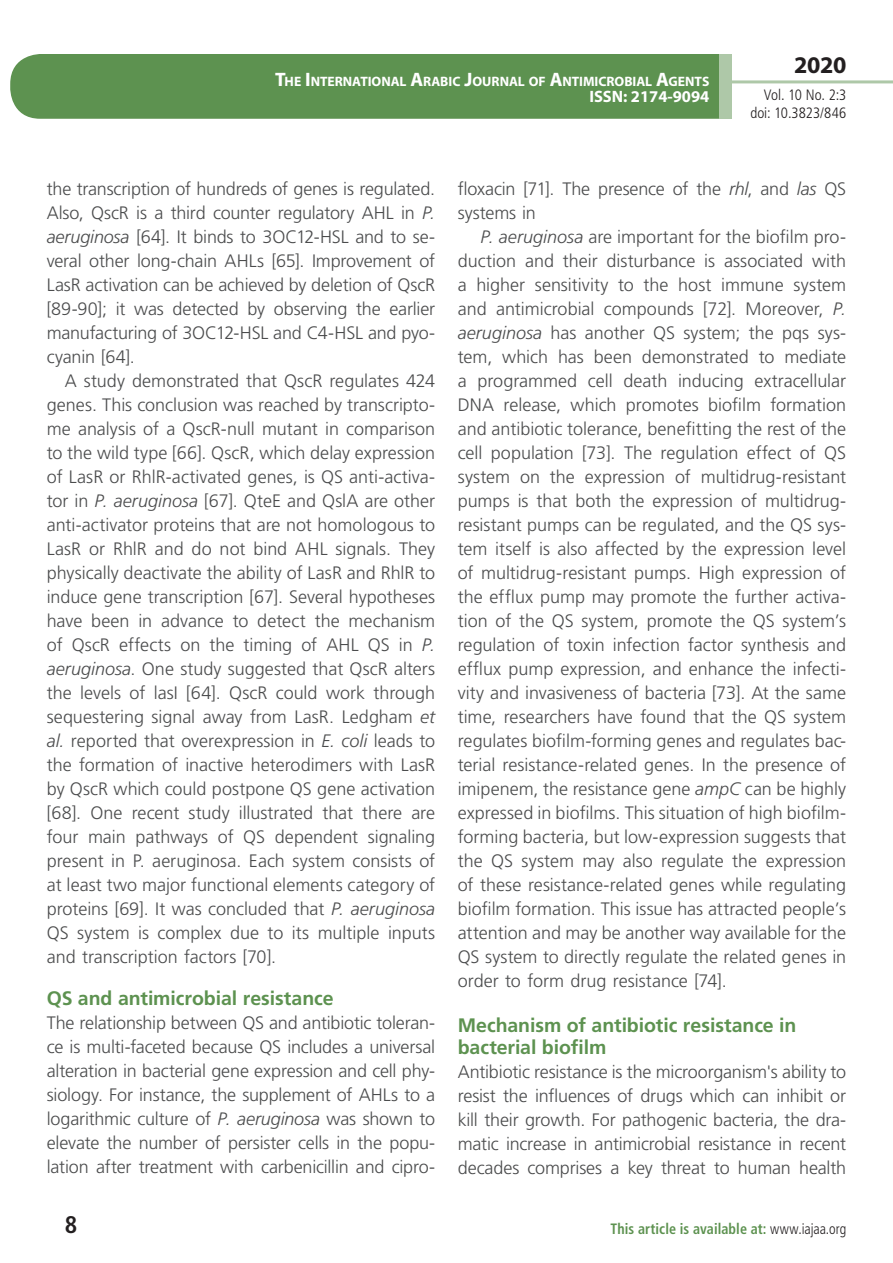
<style>
.page{position:relative;width:893px;height:1263px;background:#fff}
.page>*{position:absolute;margin:0;border:0;box-sizing:border-box;transform-origin:0 0}
.t1{font:700 24px "Myriad Pro";color:#231f20}
.t2{font:700 condensed 24px "Frutiger LT Std";color:#231f20}
.t3{font:700 19.5px/22.5px "Frutiger LT Std";letter-spacing:-.005em;color:#5d9250}
.t4{font:300 18px/24px "Frutiger LT Std";letter-spacing:-.01em;color:#4b4c4d;text-align:justify}
.t5{font:700 16.5px "Myriad Pro";color:#fff}
.t6{font:700 condensed 15px "Frutiger LT Std";letter-spacing:.005em;color:#5d9250;scale:.94 1}
.t7{font:300 condensed 15px/18px "Frutiger LT Std";color:#231f20;text-align:right}
.t8{font:700 13.65px "Myriad Pro";color:#fff}
.s1{font-size:19.5px}
.s2{font-style:italic}
.s3{font-weight:300;color:#231f20}
</style>
<div class="page">
<div style="left:10px;top:54px;width:775px;height:65px;background:#5d9250;border-radius:30px"></div>
<div style="left:732px;top:0;width:161px;height:157px;background:#fff"></div>
<hr style="left:730px;top:80px;width:163px;height:3px;background:#aec8a8">
<div style="left:719px;top:54px;width:13px;height:65px;background:#aec8a8"></div>
<p class="t8" style="left:275px;top:72px;width:436px"><span class="s1">T</span>HE <span class="s1">I</span>NTERNATIONAL <span class="s1">A</span>RABIC <span class="s1">J</span>OURNAL OF <span class="s1">A</span>NTIMICROBIAL <span class="s1">A</span>GENTS</p>
<p class="t5" style="left:589px;top:86px;width:122px">ISSN: 2174-9094</p>
<h1 class="t1" style="left:794px;top:49px;width:54px">2020</h1>
<p class="t7" style="left:750px;top:86px;width:98px">Vol. 10 No. 2:3 doi: 10.3823/846</p>
<p class="t4" style="left:47px;top:177px;width:390px">the transcription of hundreds of genes is regulated.<br>Also, QscR is a third counter regulatory AHL in <span class="s2">P. aeruginosa</span> [64]. It binds to 3OC12-HSL and to se&shy;veral other long-chain AHLs [65]. Improvement of LasR activation can be achieved by deletion of QscR [89-90]; it was detected by observing the earlier manufacturing of 3OC12-HSL and C4-HSL and pyo&shy;cyanin [64].</p>
<p class="t4" style="left:47px;top:369px;width:390px;text-indent:18px">A study demonstrated that QscR regulates 424 genes. This conclusion was reached by transcripto&shy;me analysis of a QscR-null mutant in comparison to the wild type [66]. QscR, which delay expression of LasR or RhlR-activated genes, is QS anti-activa&shy;tor in <span class="s2">P. aeruginosa</span> [67]. QteE and QslA are other anti-activator proteins that are not homologous to LasR or RhlR and do not bind AHL signals. They physically deactivate the ability of LasR and RhlR to induce gene transcription [67]. Several hypotheses have been in advance to detect the mechanism of QscR effects on the timing of AHL QS in <span class="s2">P. aeruginosa</span>. One study suggested that QscR alters the levels of lasI [64]. QscR could work through sequestering signal away from LasR. Ledgham <span class="s2">et al.</span> reported that overexpression in <span class="s2">E. coli</span> leads to the formation of inactive heterodimers with LasR by QscR which could postpone QS gene activation [68]. One recent study illustrated that there are four main pathways of QS dependent signaling present in P. aeruginosa. Each system consists of at least two major functional elements category of proteins [69]. It was concluded that <span class="s2">P. aeruginosa </span>QS system is complex due to its multiple inputs and transcription factors [70].</p>
<p class="t3" style="left:47px;top:987px;width:288px">QS and antimicrobial resistance</p>
<p class="t4" style="left:47px;top:1011px;width:390px">The relationship between QS and antibiotic toleran&shy;ce is multi-faceted because QS includes a universal alteration in bacterial gene expression and cell phy&shy;siology. For instance, the supplement of AHLs to a logarithmic culture of <span class="s2">P. aeruginosa</span> was shown to elevate the number of persister cells in the popu&shy;lation after treatment with carbenicillin and cipro-</p>
<p class="t4" style="left:458px;top:177px;width:390px">floxacin [71]. The presence of the <span class="s2">rhl</span>, and <span class="s2">las</span> QS systems in</p>
<p class="t4" style="left:458px;top:225px;width:390px;text-indent:23px"><span class="s2">P. aeruginosa</span> are important for the biofilm pro&shy;duction and their disturbance is associated with a higher sensitivity to the host immune system and antimicrobial compounds [72]. Moreover, <span class="s2">P. aeruginosa</span> has another QS system; the pqs sys&shy;tem, which has been demonstrated to mediate a programmed cell death inducing extracellular DNA release, which promotes biofilm formation and antibiotic tolerance, benefitting the rest of the cell population [73]. The regulation effect of QS system on the expression of multidrug-resistant pumps is that both the expression of multidrug&shy;resistant pumps can be regulated, and the QS sys&shy;tem itself is also affected by the expression level of multidrug-resistant pumps. High expression of the efflux pump may promote the further activa&shy;tion of the QS system, promote the QS system’s regulation of toxin infection factor synthesis and efflux pump expression, and enhance the infecti&shy;vity and invasiveness of bacteria [73]. At the same time, researchers have found that the QS system regulates biofilm-forming genes and regulates bac&shy;terial resistance-related genes. In the presence of imipenem, the resistance gene <span class="s2">ampC</span> can be highly expressed in biofilms. This situation of high biofilm&shy;forming bacteria, but low-expression suggests that the QS system may also regulate the expression of these resistance-related genes while regulating biofilm formation. This issue has attracted people’s attention and may be another way available for the QS system to directly regulate the related genes in order to form drug resistance [74].</p>
<p class="t3" style="left:458px;top:1014px;width:340px">Mechanism of antibiotic resistance in bacterial biofilm</p>
<p class="t4" style="left:458px;top:1060px;width:390px">Antibiotic resistance is the microorganism's ability to resist the influences of drugs which can inhibit or kill their growth. For pathogenic bacteria, the dra&shy;matic increase in antimicrobial resistance in recent decades comprises a key threat to human health</p>
<h1 class="t2" style="left:65px;top:1210px;width:14px">8</h1>
<p class="t6" style="left:610px;top:1219px;width:252px">This article is available at: <span class="s3">www.iajaa.org</span></p>
</div>
